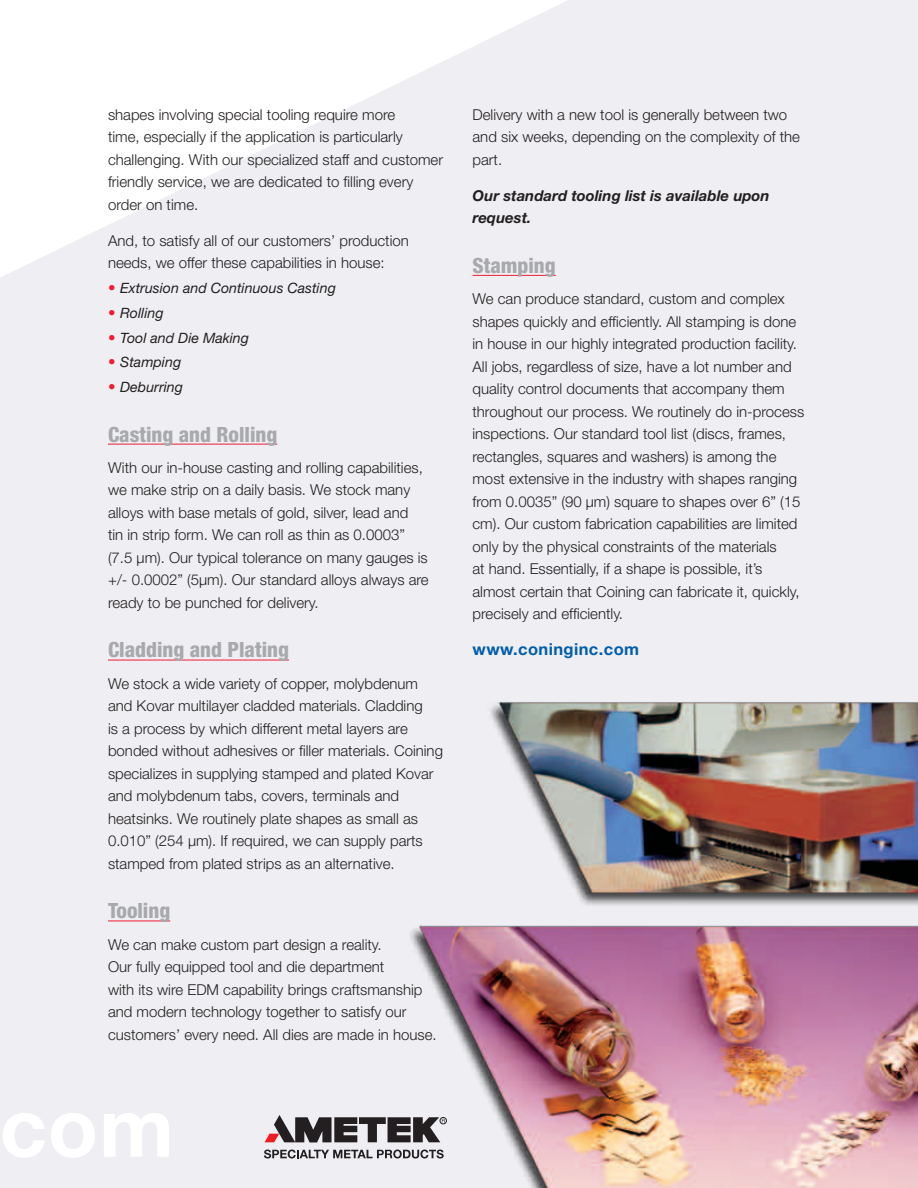
<style>
.page{position:relative;width:918px;height:1188px;background:#fff}
.page>*{position:absolute;margin:0;border:0;box-sizing:border-box;transform-origin:0 0}
.t1{font:800 condensed 21px "Helvetica Neue";color:#a8a9ad}
.t2{font:700 16.5px "Helvetica Neue";letter-spacing:.025em;color:#015dab}
.t3{font:300 15px/22.5px "Helvetica Neue";color:#231f20}
.t4{font:italic 700 15px/22.5px "Helvetica Neue";color:#231f20}
.t5{font:italic 14.25px "Helvetica Neue";color:#231f20}
.s1{font-weight:800;font-size:15px;color:#ed1d33}
</style>
<div class="page">
<img style="left:0;top:0;width:918px;height:1188px">
<svg style="left:264px;top:1150px;width:180px;height:9px"></svg>
<div style="left:440px;top:1117px;width:7px;height:7px;border:1px solid #231f20;border-radius:50%"></div>
<svg style="left:265px;top:1115px;width:180px;height:27px"></svg>
<hr style="left:108px;top:444px;width:169px;height:1px;background:#ed1d33">
<hr style="left:108px;top:660px;width:181px;height:1px;background:#ed1d33">
<hr style="left:108px;top:921px;width:62px;height:1px;background:#ed1d33">
<hr style="left:472px;top:275px;width:84px;height:1px;background:#ed1d33">
<p class="t3" style="left:108px;top:103px;width:337px">shapes involving special tooling require more<br>time, especially if the application is particularly challenging. With our specialized staff and customer friendly service, we are dedicated to filling every order on time.</p>
<p class="t3" style="left:108px;top:229px;width:302px">And, to satisfy all of our customers’ production needs, we offer these capabilities in house:</p>
<p class="t5" style="left:108px;top:279px;width:229px"><span class="s1">•</span> Extrusion and Continuous Casting</p>
<p class="t5" style="left:108px;top:304px;width:57px"><span class="s1">•</span> Rolling</p>
<p class="t5" style="left:108px;top:329px;width:143px"><span class="s1">•</span> Tool and Die Making</p>
<p class="t5" style="left:108px;top:354px;width:75px"><span class="s1">•</span> Stamping</p>
<p class="t5" style="left:108px;top:378px;width:77px"><span class="s1">•</span> Deburring</p>
<h1 class="t1" style="left:108px;top:421px;width:171px">Casting and Rolling</h1>
<p class="t3" style="left:108px;top:456px;width:322px">With our in-house casting and rolling capabilities, we make strip on a daily basis. We stock many alloys with base metals of gold, silver, lead and<br>tin in strip form. We can roll as thin as 0.0003” (7.5 µm). Our typical tolerance on many gauges is +/- 0.0002” (5µm). Our standard alloys always are ready to be punched for delivery.</p>
<h1 class="t1" style="left:108px;top:637px;width:183px">Cladding and Plating</h1>
<p class="t3" style="left:108px;top:672px;width:337px">We stock a wide variety of copper, molybdenum and Kovar multilayer cladded materials. Cladding<br>is a process by which different metal layers are bonded without adhesives or filler materials. Coining specializes in supplying stamped and plated Kovar and molybdenum tabs, covers, terminals and heatsinks. We routinely plate shapes as small as 0.010” (254 µm). If required, we can supply parts stamped from plated strips as an alternative.</p>
<h1 class="t1" style="left:108px;top:898px;width:64px">Tooling</h1>
<p class="t3" style="left:108px;top:933px;width:330px">We can make custom part design a reality.<br>Our fully equipped tool and die department<br>with its wire EDM capability brings craftsmanship and modern technology together to satisfy our customers’ every need. All dies are made in house.</p>
<p class="t3" style="left:472px;top:103px;width:329px">Delivery with a new tool is generally between two and six weeks, depending on the complexity of the part.</p>
<p class="t4" style="left:472px;top:184px;width:299px">Our standard tooling list is available upon request.</p>
<h1 class="t1" style="left:472px;top:252px;width:85px">Stamping</h1>
<p class="t3" style="left:472px;top:287px;width:333px">We can produce standard, custom and complex shapes quickly and efficiently. All stamping is done in house in our highly integrated production facility.<br>All jobs, regardless of size, have a lot number and quality control documents that accompany them throughout our process. We routinely do in-process inspections. Our standard tool list (discs, frames, rectangles, squares and washers) is among the most extensive in the industry with shapes ranging from 0.0035” (90 µm) square to shapes over 6” (15 cm). Our custom fabrication capabilities are limited only by the physical constraints of the materials<br>at hand. Essentially, if a shape is possible, it’s almost certain that Coining can fabricate it, quickly, precisely and efficiently.</p>
<p class="t2" style="left:472px;top:639px;width:168px">www.coninginc.com</p>
</div>
